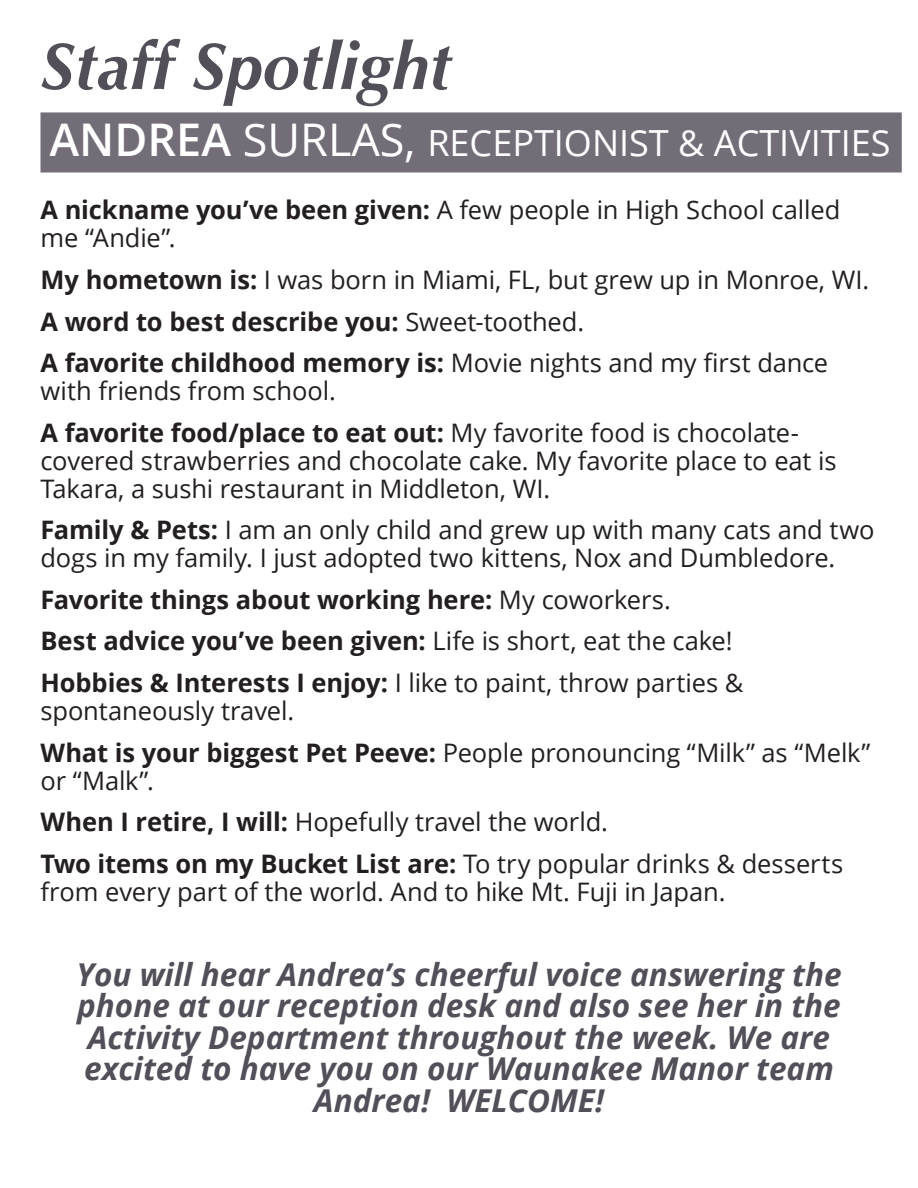
<style>
.page{position:relative;width:918px;height:1188px;background:#fff}
.page>*{position:absolute;margin:0;border:0;box-sizing:border-box;transform-origin:0 0}
.t1{font:italic 700 66px "Optima LT Std";color:#534f58}
.t2{font:36px "Open Sans";color:#fff}
.t3{font:italic 700 31.5px/31.5px "Open Sans";color:#534f58;text-align:center}
.t4{font:25.5px/41.5px "Open Sans";letter-spacing:-.005em;color:#231f20}
.t5{font:700 25.5px/41.5px "Open Sans";letter-spacing:-.005em;color:#231f20}
.s1{font-weight:600;font-size:45px}
.s2{font-size:45px}
.s3{font-weight:700}
.s4{font-weight:400}
</style>
<div class="page">
<div style="left:40px;top:112px;width:862px;height:61px;background:#736d78"></div>
<h1 class="t1" style="left:40px;top:27px;width:412px">Staff Spotlight</h1>
<h2 class="t2" style="left:50px;top:118px;width:843px"><span class="s1">ANDREA</span> <span class="s2">SURLAS,</span> RECEPTIONIST &amp; ACTIVITIES</h2>
<p class="t4" style="left:40px;top:195px;width:801px;line-height:28px"><span class="s3">A nickname you’ve been given:</span> A few people in High School called me “Andie”.</p>
<p class="t4" style="left:40px;top:258px;width:830px"><span class="s3">My hometown is:</span> I was born in Miami, FL, but grew up in Monroe, WI.<br><span class="s3">A word to best describe you:</span> Sweet-toothed.<br><span class="s3">A favorite childhood memory is:</span> Movie nights and my first dance</p>
<p class="t4" style="left:40px;top:369px;width:760px">with friends from school.<br><span class="s3">A favorite food/place to eat out:</span> My favorite food is chocolate-</p>
<p class="t4" style="left:40px;top:446px;width:798px;line-height:28px">covered strawberries and chocolate cake. My favorite place to eat is<br>Takara, a sushi restaurant in Middleton, WI.</p>
<p class="t4" style="left:40px;top:515px;width:836px;line-height:28px"><span class="s3">Family &amp; Pets:</span> I am an only child and grew up with many cats and two dogs in my family. I just adopted two kittens, Nox and Dumbledore.</p>
<p class="t5" style="left:40px;top:578px;width:704px">Favorite things about working here: <span class="s4">My coworkers.<br></span>Best advice you’ve been given: <span class="s4">Life is short, eat the cake!<br></span>Hobbies &amp; Interests I enjoy: <span class="s4">I like to paint, throw parties &amp;</span></p>
<p class="t4" style="left:40px;top:689px;width:832px">spontaneously travel.<br><span class="s3">What is your biggest Pet Peeve:</span> People pronouncing “Milk” as “Melk”</p>
<p class="t4" style="left:40px;top:759px;width:804px">or “Malk”.<br><span class="s3">When I retire, I will:</span> Hopefully travel the world.<br><span class="s3">Two items on my Bucket List are:</span> To try popular drinks &amp; desserts</p>
<p class="t4" style="left:40px;top:870px;width:687px">from every part of the world. And to hike Mt. Fuji in Japan.</p>
<p class="t3" style="left:76px;top:958px;width:767px">You will hear Andrea’s cheerful voice answering the phone at our reception desk and also see her in the Activity Department throughout the week. We are excited to have you on our Waunakee Manor team Andrea! WELCOME!</p>
</div>
